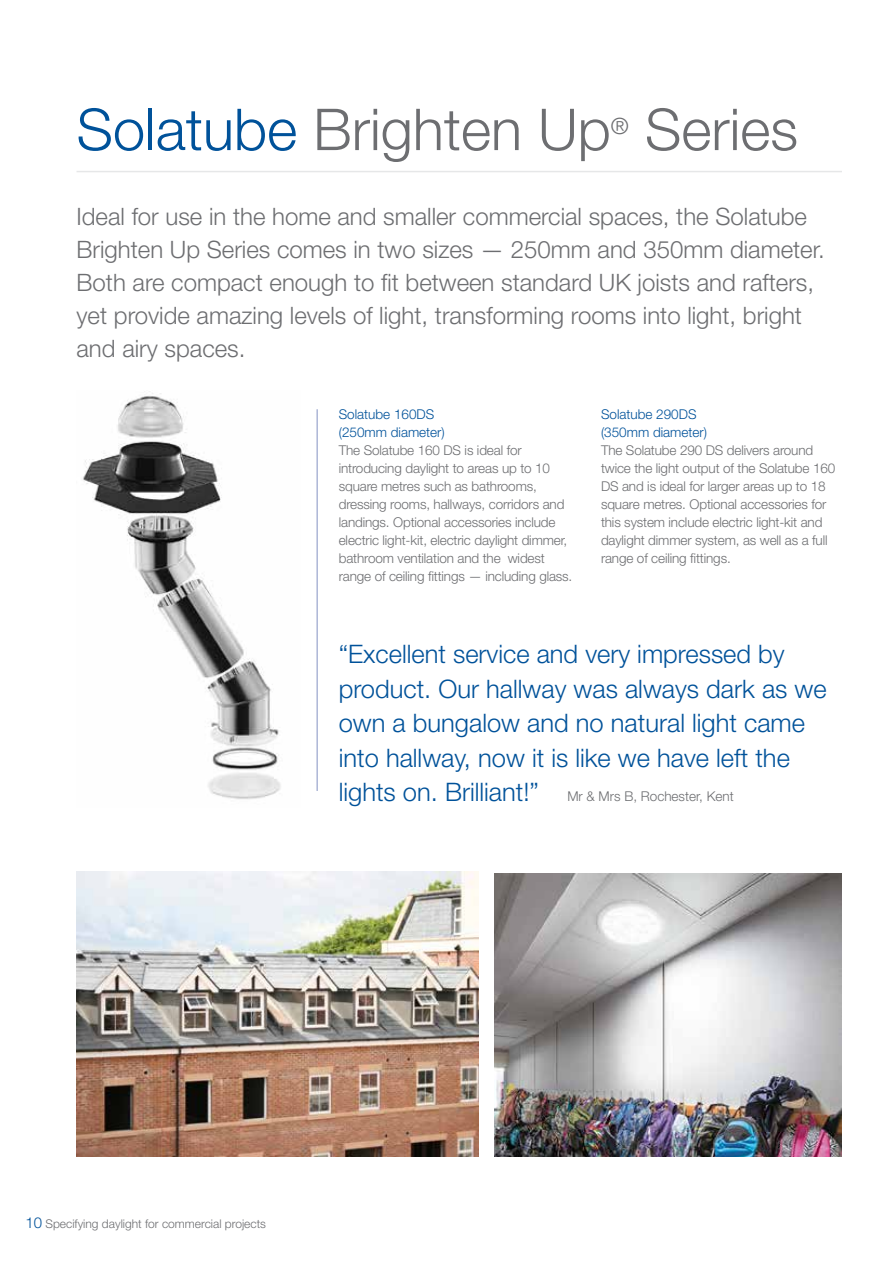
<style>
.page{position:relative;width:893px;height:1263px;background:#fff}
.page>*{position:absolute;margin:0;border:0;box-sizing:border-box;transform-origin:0 0}
.t1{font:300 57.75px "Helvetica Neue LT Std";color:#6d6e71}
.t2{font:300 25.5px/34.5px "Helvetica Neue LT Std";color:#00529a}
.t3{font:300 24px/33px "Helvetica Neue LT Std";color:#6d6e71}
.t4{font:300 22.5px "Helvetica Neue LT Std";color:#6d6e71}
.t5{font:300 13.5px/18px "Helvetica Neue LT Std";letter-spacing:-.01em;color:#6d6e71}
.t6{font:300 13.5px/18px "Helvetica Neue LT Std";color:#00529a}
.t7{font:300 12px "Helvetica Neue LT Std";color:#6d6e71}
.s1{color:#00529a}
.s2{font-size:25.5px;color:#00529a}
.s3{font-size:15px;color:#00529a}
</style>
<div class="page">
<hr style="left:77px;top:171px;width:765px;height:1px;background:#e6e7e8">
<img style="left:83px;top:391px;width:198px;height:408px">
<hr style="left:317px;top:409px;width:1px;height:382px;background:#8492c2">
<img style="left:495px;top:873px;width:347px;height:284px">
<img style="left:77px;top:872px;width:401px;height:284px">
<h1 class="t1" style="left:77px;top:94px;width:536px"><span class="s1">Solatube</span> Brighten Up</h1>
<h3 class="t4" style="left:611px;top:112px;width:19px">®</h3>
<h1 class="t1" style="left:645px;top:94px;width:155px">Series</h1>
<p class="t3" style="left:77px;top:199px;width:750px">Ideal for use in the home and smaller commercial spaces, the Solatube Brighten Up Series comes in two sizes — 250mm and 350mm diameter.<br>Both are compact enough to fit between standard UK joists and rafters, yet provide amazing levels of light, transforming rooms into light, bright and airy spaces.</p>
<p class="t6" style="left:339px;top:405px;width:108px">Solatube 160DS (250mm diameter)</p>
<p class="t5" style="left:339px;top:441px;width:235px">The Solatube 160 DS is ideal for introducing daylight to areas up to 10 square metres such as bathrooms, dressing rooms, hallways, corridors and landings. Optional accessories include electric light-kit, electric daylight dimmer, bathroom ventilation and the widest range of ceiling fittings — including glass.</p>
<p class="t6" style="left:601px;top:405px;width:108px">Solatube 290DS (350mm diameter)</p>
<p class="t5" style="left:601px;top:441px;width:236px">The Solatube 290 DS delivers around twice the light output of the Solatube 160<br>DS and is ideal for larger areas up to 18 square metres. Optional accessories for this system include electric light-kit and daylight dimmer system, as well as a full range of ceiling fittings.</p>
<h2 class="t2" style="left:339px;top:636px;width:489px">“Excellent service and very impressed by product. Our hallway was always dark as we own a bungalow and no natural light came into hallway, now it is like we have left the</h2>
<p class="t5" style="left:339px;top:787px;width:396px"><span class="s2">lights on. Brilliant!”</span> Mr &amp; Mrs B, Rochester, Kent</p>
<p class="t7" style="left:26px;top:1217px;width:242px"><span class="s3">10</span> Specifying daylight for commercial projects</p>
</div>
